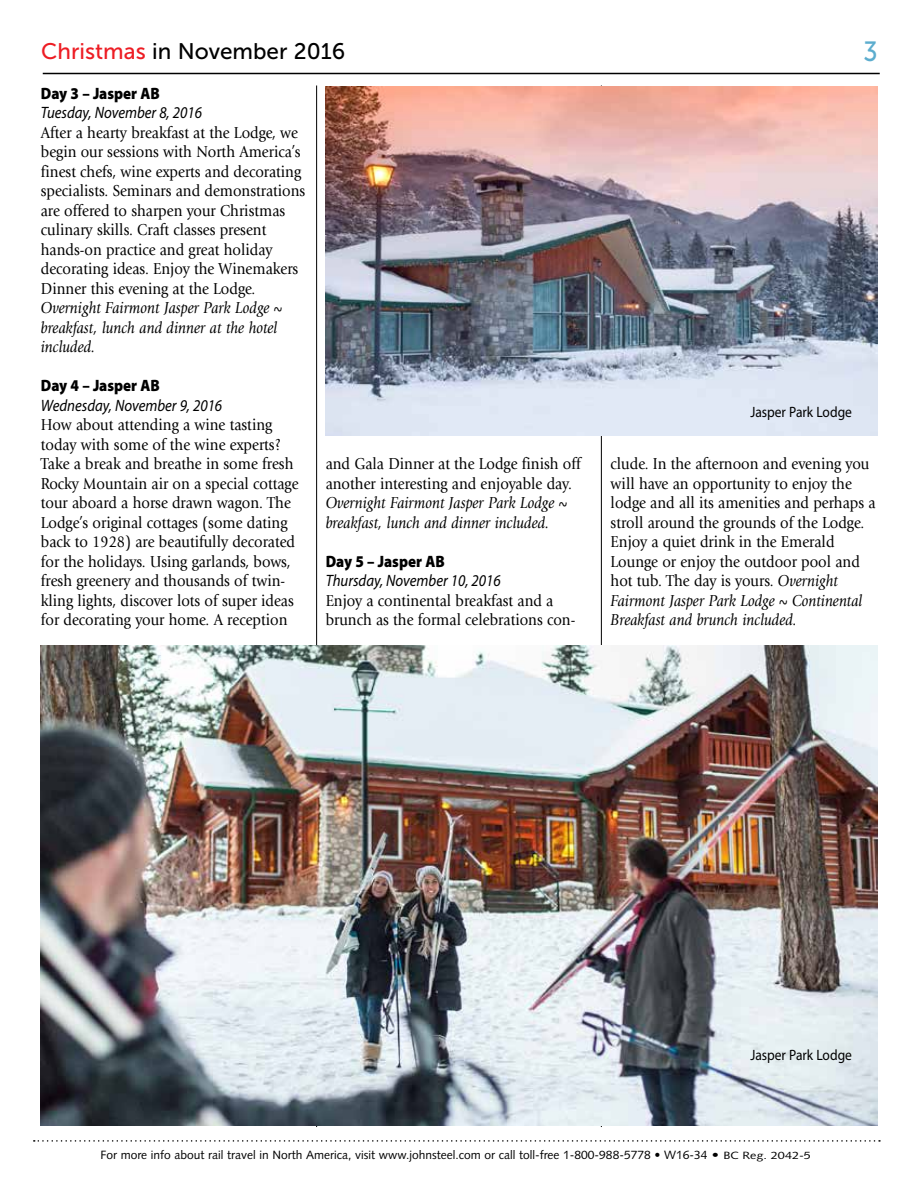
<style>
.page{position:relative;width:918px;height:1188px;background:#fff}
.page>*{position:absolute;margin:0;border:0;box-sizing:border-box;transform-origin:0 0}
.t1{font:27.75px "Museo Sans 500";color:#5cadce;scale:.9 1}
.t2{font:22.5px "Museo Sans 500";color:#000}
.t3{font:16.5px/19.5px "Giovanni";color:#000;scale:.9 1}
.t4{font:italic 16.5px/19.5px "Giovanni";color:#000;scale:.9 1}
.t5{font:italic 16.5px "Myriad Pro";color:#000;scale:.9 1}
.t6{font:900 16.5px "Myriad Pro";color:#000;scale:.9 1}
.t7{font:15px "Myriad Pro";color:#000;scale:.9 1}
.t8{font:12px "Syntax";color:#000}
.s1{color:#ed1d24}
.s2{font-style:italic}
.s3{font-size:10.5px}
</style>
<div class="page">
<hr style="left:316px;top:86px;width:1px;height:1041px;background:#000">
<hr style="left:601px;top:86px;width:1px;height:1041px;background:#000">
<svg style="left:34px;top:1140px;width:846px;height:2px"></svg>
<hr style="left:43px;top:73px;width:837px;height:1px;background:#000">
<img style="left:326px;top:86px;width:552px;height:349px">
<img style="left:41px;top:646px;width:837px;height:480px">
<h2 class="t2" style="left:41px;top:39px;width:306px"><span class="s1">Christmas</span> in November 2016</h2>
<h1 class="t1" style="left:863px;top:37px;width:17px">3</h1>
<p class="t6" style="left:41px;top:84px;width:134px">Day 3 – Jasper AB</p>
<p class="t5" style="left:41px;top:103px;width:181px">Tuesday, November 8, 2016</p>
<p class="t3" style="left:41px;top:123px;width:295px">After a hearty breakfast at the Lodge, we begin our sessions with North America’s finest chefs, wine experts and decorating specialists. Seminars and demonstrations are offered to sharpen your Christmas culinary skills. Craft classes present hands-on practice and great holiday decorating ideas. Enjoy the Winemakers Dinner this evening at the Lodge.</p>
<p class="t4" style="left:41px;top:298px;width:270px">Overnight Fairmont Jasper Park Lodge ~ breakfast, lunch and dinner at the hotel included.</p>
<p class="t6" style="left:41px;top:376px;width:134px">Day 4 – Jasper AB</p>
<p class="t5" style="left:41px;top:395px;width:203px">Wednesday, November 9, 2016</p>
<p class="t3" style="left:41px;top:415px;width:288px">How about attending a wine tasting today with some of the wine experts?<br>Take a break and breathe in some fresh Rocky Mountain air on a special cottage tour aboard a horse drawn wagon. The Lodge’s original cottages (some dating back to 1928) are beautifully decorated for the holidays. Using garlands, bows, fresh greenery and thousands of twin&shy;kling lights, discover lots of super ideas for decorating your home. A reception</p>
<p class="t3" style="left:326px;top:454px;width:285px">and Gala Dinner at the Lodge finish off another interesting and enjoyable day.</p>
<p class="t4" style="left:326px;top:493px;width:270px">Overnight Fairmont Jasper Park Lodge ~ breakfast, lunch and dinner included.</p>
<p class="t6" style="left:326px;top:552px;width:134px">Day 5 – Jasper AB</p>
<p class="t5" style="left:326px;top:570px;width:196px">Thursday, November 10, 2016</p>
<p class="t3" style="left:326px;top:591px;width:279px">Enjoy a continental breakfast and a brunch as the formal celebrations con-</p>
<p class="t7" style="left:750px;top:402px;width:114px">Jasper Park Lodge</p>
<p class="t3" style="left:611px;top:454px;width:296px">clude. In the afternoon and evening you will have an opportunity to enjoy the lodge and all its amenities and perhaps a stroll around the grounds of the Lodge.<br>Enjoy a quiet drink in the Emerald Lounge or enjoy the outdoor pool and hot tub. The day is yours. <span class="s2">Overnight Fairmont Jasper Park Lodge ~ Continental Breakfast and brunch included.</span></p>
<p class="t7" style="left:750px;top:1046px;width:114px">Jasper Park Lodge</p>
<p class="t8" style="left:100px;top:1148px;width:712px">For more info about rail travel in North America, visit www.johnsteel.com or call toll-free 1-800-988-5778 • W16-34 • <span class="s3">BC Reg. 2042-5</span></p>
</div>
